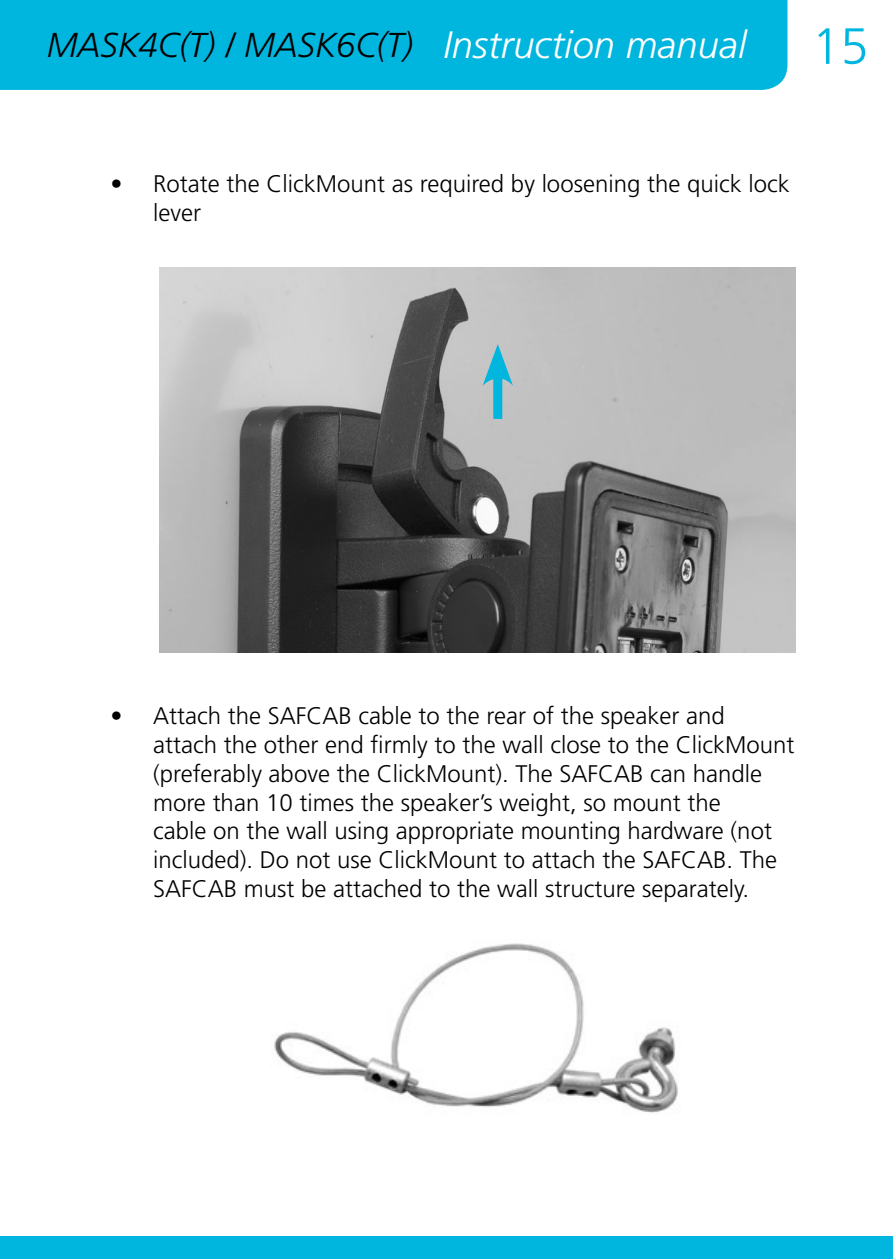
<style>
.page{position:relative;width:893px;height:1259px;background:#fff}
.page>*{position:absolute;margin:0;border:0;box-sizing:border-box;transform-origin:0 0}
.t1{font:300 51px "Frutiger LT Std";color:#00b6de}
.t2{font:italic 300 34.5px "Frutiger LT Std";color:#000}
.t3{font:300 24px/28.8px "Frutiger LT Std";color:#000}
.s1{font-size:38.1px;color:#fff}
</style>
<div class="page">
<div style="left:0;top:0;width:787px;height:90px;background:#00b6de"></div>
<div style="left:0;top:1236px;width:893px;height:23px;background:#00b6de"></div>
<img style="left:159px;top:267px;width:637px;height:385px">
<div style="left:493px;top:369px;width:9px;height:50px;background:#00b6de"></div>
<svg style="left:483px;top:344px;width:30px;height:42px"></svg>
<img style="left:274px;top:943px;width:404px;height:170px">
<h2 class="t2" style="left:47px;top:26px;width:701px">MASK4C(T) / MASK6C(T) <span class="s1">Instruction manual</span></h2>
<h1 class="t1" style="left:812px;top:17px;width:58px">15</h1>
<p class="t3" style="left:153px;top:170px;width:638px;text-indent:-43px">• Rotate the ClickMount as required by loosening the quick lock lever</p>
<p class="t3" style="left:153px;top:702px;width:643px;text-indent:-43px">• Attach the SAFCAB cable to the rear of the speaker and attach the other end firmly to the wall close to the ClickMount (preferably above the ClickMount). The SAFCAB can handle more than 10 times the speaker’s weight, so mount the<br>cable on the wall using appropriate mounting hardware (not included). Do not use ClickMount to attach the SAFCAB. The SAFCAB must be attached to the wall structure separately.</p>
</div>
